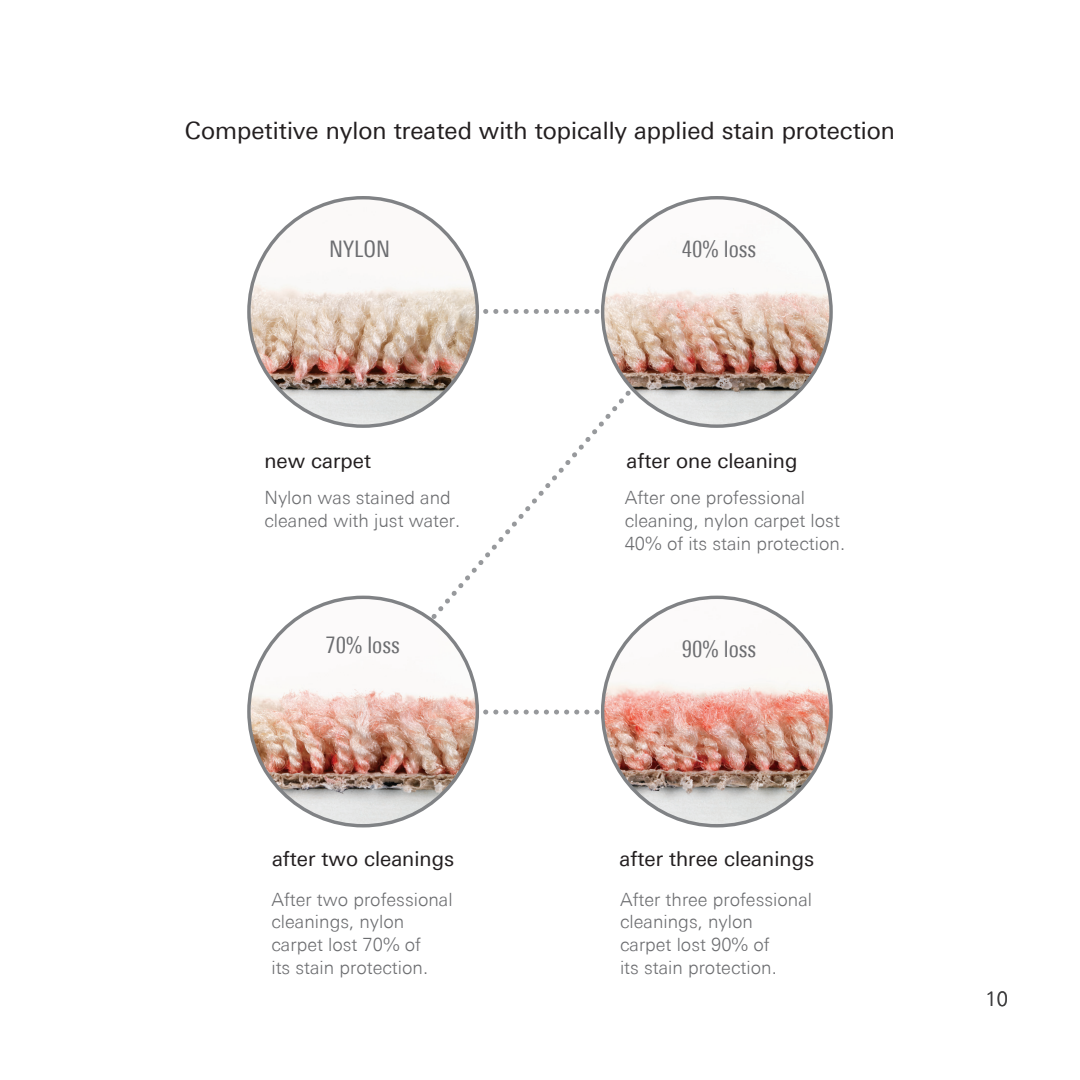
<style>
.page{position:relative;width:1080px;height:1080px;background:#fff}
.page>*{position:absolute;margin:0;border:0;box-sizing:border-box;transform-origin:0 0}
.t1{font:24px "Linotype Univers Basic";color:#231f20}
.percent_captions{font:condensed 22.8px "Linotype Univers";color:#6c6d70}
.obj_caps{font:20.6px "Linotype Univers Basic";color:#231f20}
.t2{font:300 20px "Linotype Univers Basic";color:#3e3e3f}
.secondary_obj_cap{font:300 18.2px/22.8px "Linotype Univers Basic";color:#6c6d70}
</style>
<div class="page">
<svg style="left:414px;top:342px;width:260px;height:297px"></svg>
<svg style="left:483px;top:309px;width:117px;height:5px"></svg>
<svg style="left:483px;top:710px;width:117px;height:5px"></svg>
<img style="left:603px;top:597px;width:228px;height:228px">
<img style="left:249px;top:597px;width:228px;height:229px;border-radius:114px">
<img style="left:603px;top:198px;width:228px;height:228px;border-radius:114px">
<img style="left:249px;top:198px;width:228px;height:228px;border-radius:114px">
<p class="t1" style="left:185px;top:117px;width:712px">Competitive nylon treated with topically applied stain protection</p>
<p class="percent_captions" style="left:329px;top:236px;width:63px">NYLON</p>
<p class="obj_caps" style="left:264px;top:449px;width:108px">new carpet</p>
<p class="percent_captions" style="left:682px;top:236px;width:76px">40% loss</p>
<p class="obj_caps" style="left:627px;top:449px;width:172px">after one cleaning</p>
<p class="secondary_obj_cap" style="left:264px;top:486px;width:197px">Nylon was stained and cleaned with just water.</p>
<p class="secondary_obj_cap" style="left:625px;top:486px;width:222px">After one professional cleaning, nylon carpet lost<br>40% of its stain protection.</p>
<p class="percent_captions" style="left:325px;top:632px;width:76px">70% loss</p>
<p class="percent_captions" style="left:682px;top:635px;width:76px">90% loss</p>
<p class="obj_caps" style="left:272px;top:847px;width:184px">after two cleanings</p>
<p class="obj_caps" style="left:620px;top:847px;width:196px">after three cleanings</p>
<p class="secondary_obj_cap" style="left:271px;top:888px;width:183px">After two professional cleanings, nylon</p>
<p class="secondary_obj_cap" style="left:271px;top:934px;width:151px">carpet lost 70% of</p>
<p class="secondary_obj_cap" style="left:271px;top:956px;width:158px">its stain protection.</p>
<p class="secondary_obj_cap" style="left:620px;top:888px;width:193px">After three professional cleanings, nylon</p>
<p class="secondary_obj_cap" style="left:620px;top:934px;width:151px">carpet lost 90% of</p>
<p class="secondary_obj_cap" style="left:620px;top:956px;width:158px">its stain protection.</p>
<p class="t2" style="left:986px;top:988px;width:24px">10</p>
</div>
